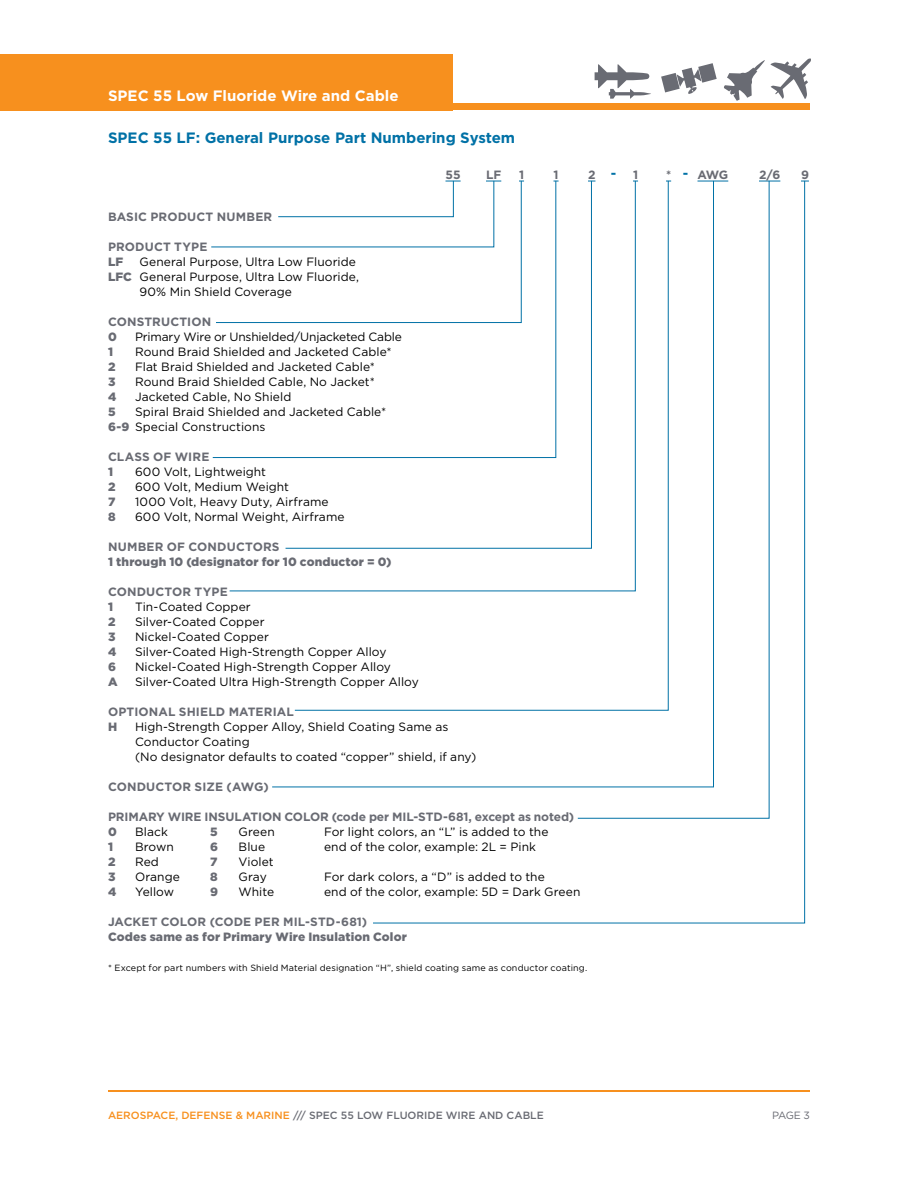
<style>
.page{position:relative;width:918px;height:1188px;background:#fff}
.page>*{position:absolute;margin:0;border:0;box-sizing:border-box;transform-origin:0 0}
.t1{font:700 15px "Gotham";color:#0071a6}
.t2{font:700 15px "Gotham";color:#fff}
.t3{font:700 13.5px "Gotham";color:#0071a6}
.t4{font:12px/15px "Gotham";letter-spacing:.005em;color:#000}
.t5{font:700 12px "Gotham";letter-spacing:.01em;color:#696b73}
.t6{font:900 12px "Gotham";letter-spacing:.01em;color:#696b73}
.t7{font:700 12px "Gotham";letter-spacing:-.01em;color:#696b73}
.t8{font:12px "Gotham";letter-spacing:-.015em;color:#000}
.t9{font:700 12px "Gotham";letter-spacing:.01em;color:#6a6c74}
.t10{font:500 10.5px "Gotham";color:#696b73}
.t11{font:10.5px "Gotham";color:#696b73}
.t12{font:9px "Gotham";letter-spacing:.015em;color:#000}
.s1{font-weight:900;color:#696b73}
.s2{color:#f7901e}
</style>
<div class="page">
<hr style="left:108px;top:1090px;width:702px;height:1px;background:#f7901e">
<div style="left:0;top:54px;width:452px;height:56px;background:#f7901e"></div>
<div style="left:0;top:104px;width:810px;height:6px;background:#f7901e"></div>
<svg style="left:724px;top:58px;width:87px;height:43px"></svg>
<svg style="left:661px;top:63px;width:56px;height:31px"></svg>
<svg style="left:595px;top:64px;width:56px;height:35px"></svg>
<svg style="left:294px;top:216px;width:78px;height:495px"></svg>
<svg style="left:372px;top:180px;width:433px;height:744px"></svg>
<p class="t2" style="left:108px;top:86px;width:292px">SPEC 55 Low Fluoride Wire and Cable</p>
<p class="t1" style="left:108px;top:128px;width:409px">SPEC 55 LF: General Purpose Part Numbering System</p>
<p class="t5" style="left:446px;top:167px;width:17px">55</p>
<p class="t5" style="left:486px;top:167px;width:17px">LF</p>
<p class="t5" style="left:519px;top:167px;width:7px">1</p>
<p class="t5" style="left:554px;top:167px;width:7px">1</p>
<p class="t5" style="left:588px;top:167px;width:9px">2</p>
<p class="t5" style="left:633px;top:167px;width:7px">1</p>
<p class="t5" style="left:666px;top:167px;width:64px">* AWG</p>
<p class="t5" style="left:759px;top:167px;width:23px">2/6</p>
<p class="t5" style="left:801px;top:167px;width:9px">9</p>
<p class="t3" style="left:611px;top:165px;width:7px">-</p>
<p class="t3" style="left:683px;top:165px;width:7px">-</p>
<p class="t5" style="left:108px;top:209px;width:166px">BASIC PRODUCT NUMBER</p>
<p class="t5" style="left:108px;top:239px;width:101px">PRODUCT TYPE</p>
<p class="t6" style="left:108px;top:253px;width:17px">LF</p>
<p class="t4" style="left:140px;top:254px;width:218px">General Purpose, Ultra Low Fluoride</p>
<p class="t4" style="left:108px;top:269px;width:253px"><span class="s1">LFC</span> General Purpose, Ultra Low Fluoride,</p>
<p class="t4" style="left:140px;top:284px;width:154px">90% Min Shield Coverage</p>
<p class="t5" style="left:108px;top:314px;width:105px">CONSTRUCTION</p>
<p class="t6" style="left:108px;top:328px;width:10px">0</p>
<p class="t8" style="left:135px;top:329px;width:268px">Primary Wire or Unshielded/Unjacketed Cable</p>
<p class="t6" style="left:108px;top:343px;width:7px">1</p>
<p class="t4" style="left:135px;top:344px;width:258px">Round Braid Shielded and Jacketed Cable*</p>
<p class="t6" style="left:108px;top:358px;width:9px">2</p>
<p class="t4" style="left:135px;top:359px;width:242px">Flat Braid Shielded and Jacketed Cable*</p>
<p class="t6" style="left:108px;top:373px;width:9px">3</p>
<p class="t4" style="left:135px;top:374px;width:242px">Round Braid Shielded Cable, No Jacket*</p>
<p class="t6" style="left:108px;top:388px;width:10px">4</p>
<p class="t4" style="left:135px;top:389px;width:158px">Jacketed Cable, No Shield</p>
<p class="t6" style="left:108px;top:403px;width:9px">5</p>
<p class="t4" style="left:108px;top:404px;width:280px;text-indent:27px">Spiral Braid Shielded and Jacketed Cable*<br><span class="s1">6-9</span> Special Constructions</p>
<p class="t5" style="left:108px;top:449px;width:103px">CLASS OF WIRE</p>
<p class="t6" style="left:108px;top:463px;width:7px">1</p>
<p class="t4" style="left:135px;top:464px;width:133px">600 Volt, Lightweight</p>
<p class="t6" style="left:108px;top:478px;width:9px">2</p>
<p class="t4" style="left:135px;top:479px;width:156px">600 Volt, Medium Weight</p>
<p class="t6" style="left:108px;top:493px;width:9px">7</p>
<p class="t4" style="left:135px;top:494px;width:195px">1000 Volt, Heavy Duty, Airframe</p>
<p class="t6" style="left:108px;top:508px;width:9px">8</p>
<p class="t4" style="left:135px;top:509px;width:211px">600 Volt, Normal Weight, Airframe</p>
<p class="t5" style="left:108px;top:539px;width:173px">NUMBER OF CONDUCTORS</p>
<p class="t6" style="left:108px;top:553px;width:285px">1 through 10 (designator for 10 conductor = 0)</p>
<p class="t5" style="left:108px;top:584px;width:121px">CONDUCTOR TYPE</p>
<p class="t6" style="left:108px;top:598px;width:7px">1</p>
<p class="t4" style="left:135px;top:599px;width:117px">Tin-Coated Copper</p>
<p class="t6" style="left:108px;top:613px;width:9px">2</p>
<p class="t4" style="left:135px;top:614px;width:131px">Silver-Coated Copper</p>
<p class="t6" style="left:108px;top:628px;width:9px">3</p>
<p class="t4" style="left:135px;top:629px;width:136px">Nickel-Coated Copper</p>
<p class="t6" style="left:108px;top:643px;width:10px">4</p>
<p class="t4" style="left:135px;top:644px;width:253px">Silver-Coated High-Strength Copper Alloy</p>
<p class="t6" style="left:108px;top:658px;width:9px">6</p>
<p class="t4" style="left:135px;top:659px;width:258px">Nickel-Coated High-Strength Copper Alloy</p>
<p class="t6" style="left:108px;top:673px;width:11px">A</p>
<p class="t4" style="left:135px;top:674px;width:285px">Silver-Coated Ultra High-Strength Copper Alloy</p>
<p class="t5" style="left:108px;top:704px;width:187px">OPTIONAL SHIELD MATERIAL</p>
<p class="t6" style="left:108px;top:718px;width:11px">H</p>
<p class="t4" style="left:135px;top:719px;width:343px">High-Strength Copper Alloy, Shield Coating Same as<br>Conductor Coating<br>(No designator defaults to coated “copper” shield, if any)</p>
<p class="t5" style="left:108px;top:779px;width:162px">CONDUCTOR SIZE (AWG)</p>
<p class="t7" style="left:108px;top:809px;width:468px">PRIMARY WIRE INSULATION COLOR (code per MIL-STD-681, except as noted)</p>
<p class="t6" style="left:108px;top:823px;width:10px">0</p>
<p class="t4" style="left:135px;top:824px;width:34px">Black</p>
<p class="t6" style="left:210px;top:823px;width:9px">5</p>
<p class="t4" style="left:239px;top:824px;width:38px">Green</p>
<p class="t4" style="left:324px;top:824px;width:226px">For light colors, an “L” is added to the</p>
<p class="t6" style="left:108px;top:838px;width:7px">1</p>
<p class="t4" style="left:135px;top:839px;width:40px">Brown</p>
<p class="t6" style="left:210px;top:838px;width:9px">6</p>
<p class="t4" style="left:239px;top:839px;width:28px">Blue</p>
<p class="t4" style="left:324px;top:839px;width:214px">end of the color, example: 2L = Pink</p>
<p class="t6" style="left:108px;top:853px;width:9px">2</p>
<p class="t4" style="left:135px;top:854px;width:25px">Red</p>
<p class="t6" style="left:210px;top:853px;width:9px">7</p>
<p class="t4" style="left:239px;top:854px;width:37px">Violet</p>
<p class="t6" style="left:108px;top:868px;width:9px">3</p>
<p class="t4" style="left:135px;top:869px;width:46px">Orange</p>
<p class="t6" style="left:210px;top:868px;width:9px">8</p>
<p class="t4" style="left:239px;top:869px;width:30px">Gray</p>
<p class="t4" style="left:324px;top:869px;width:222px">For dark colors, a “D” is added to the</p>
<p class="t6" style="left:108px;top:883px;width:10px">4</p>
<p class="t4" style="left:135px;top:884px;width:41px">Yellow</p>
<p class="t6" style="left:210px;top:883px;width:9px">9</p>
<p class="t4" style="left:239px;top:884px;width:37px">White</p>
<p class="t4" style="left:324px;top:884px;width:258px">end of the color, example: 5D = Dark Green</p>
<p class="t9" style="left:108px;top:914px;width:261px">JACKET COLOR (CODE PER MIL-STD-681)</p>
<p class="t6" style="left:108px;top:928px;width:300px">Codes same as for Primary Wire Insulation Color</p>
<p class="t12" style="left:108px;top:962px;width:481px">* Except for part numbers with Shield Material designation “H”, shield coating same as conductor coating.</p>
<p class="t10" style="left:108px;top:1108px;width:437px"><span class="s2">AEROSPACE, DEFENSE &amp; MARINE</span> /// SPEC 55 LOW FLUORIDE WIRE AND CABLE</p>
<p class="t11" style="left:772px;top:1108px;width:39px">PAGE 3</p>
</div>
